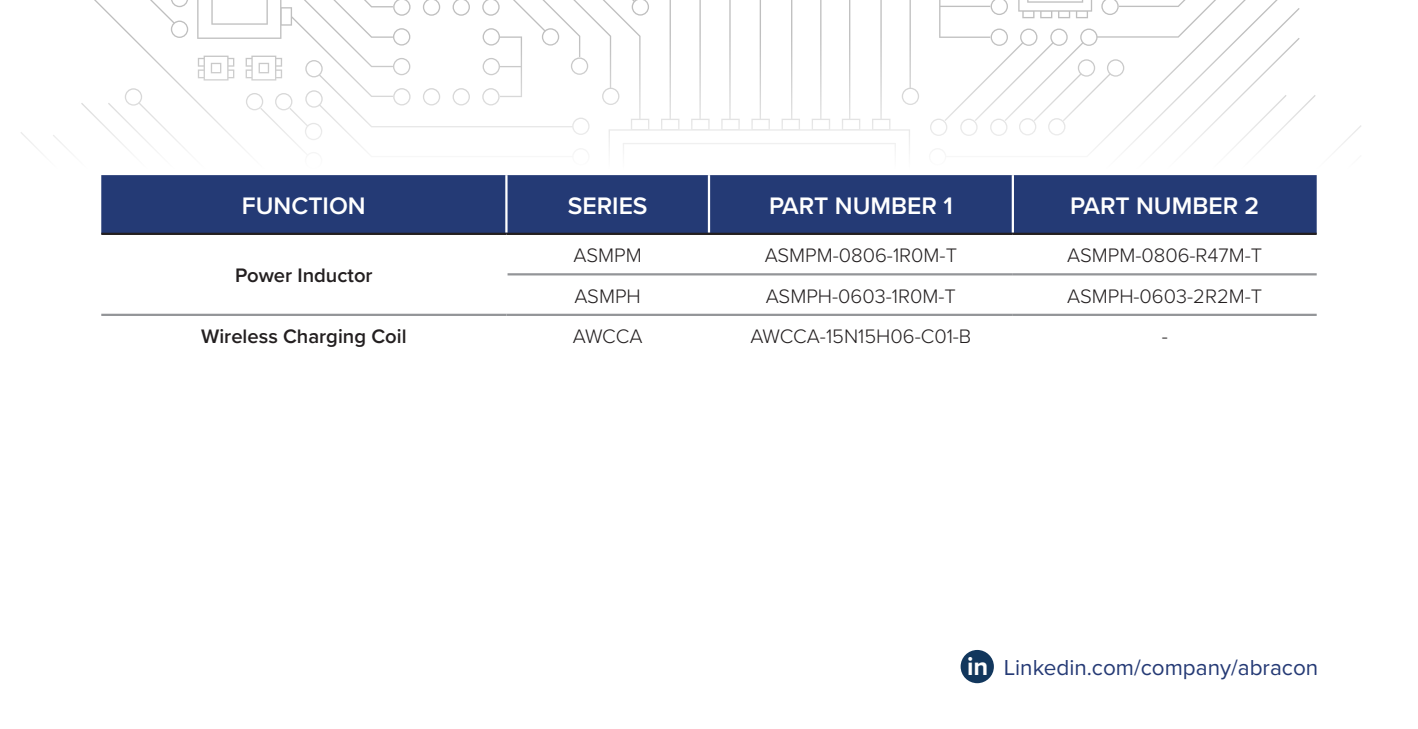
<style>
.page{position:relative;width:1418px;height:729px;background:#fff}
.page>*{position:absolute;margin:0;border:0;box-sizing:border-box;transform-origin:0 0}
.t1{font:700 25.65px "Proxima Nova";color:#fff}
.t2{font:600 24.75px "Proxima Nova";color:#fff}
.t3{font:22.5px "Proxima Nova";color:#253a75}
.t4{font:300 20.25px "Proxima Nova";color:#231f20}
.t5{font:600 20.25px "Proxima Nova";color:#231f20}
</style>
<div class="page">
<div style="left:101px;top:175px;width:1215px;height:58px;background:#243a75"></div>
<hr style="left:505px;top:175px;width:2px;height:58px;background:#fff">
<hr style="left:708px;top:175px;width:2px;height:58px;background:#fff">
<hr style="left:1011px;top:175px;width:3px;height:58px;background:#fff">
<hr style="left:101px;top:233px;width:405px;height:2px;background:#231f20">
<hr style="left:506px;top:233px;width:203px;height:2px;background:#231f20">
<hr style="left:709px;top:233px;width:303px;height:2px;background:#231f20">
<hr style="left:1012px;top:233px;width:304px;height:2px;background:#231f20">
<hr style="left:507px;top:273px;width:202px;height:2px;background:#939598">
<hr style="left:709px;top:273px;width:303px;height:2px;background:#939598">
<hr style="left:1012px;top:273px;width:304px;height:2px;background:#939598">
<hr style="left:101px;top:314px;width:405px;height:2px;background:#939598">
<hr style="left:506px;top:314px;width:203px;height:2px;background:#939598">
<hr style="left:709px;top:314px;width:303px;height:2px;background:#939598">
<hr style="left:1012px;top:314px;width:304px;height:2px;background:#939598">
<svg style="left:21px;top:0;width:1340px;height:151px"></svg>
<div style="left:960px;top:650px;width:34px;height:33px;background:#12375d;border-radius:50%"></div>
<p class="t2" style="left:242px;top:188px;width:125px">FUNCTION</p>
<p class="t2" style="left:568px;top:188px;width:81px">SERIES</p>
<p class="t2" style="left:769px;top:188px;width:185px">PART NUMBER 1</p>
<p class="t2" style="left:1070px;top:188px;width:191px">PART NUMBER 2</p>
<p class="t5" style="left:235px;top:261px;width:139px">Power Inductor</p>
<p class="t4" style="left:573px;top:240px;width:70px">ASMPM</p>
<p class="t4" style="left:764px;top:240px;width:194px">ASMPM-0806-1R0M-T</p>
<p class="t4" style="left:1067px;top:240px;width:196px">ASMPM-0806-R47M-T</p>
<p class="t4" style="left:574px;top:281px;width:68px">ASMPH</p>
<p class="t4" style="left:766px;top:281px;width:192px">ASMPH-0603-1R0M-T</p>
<p class="t4" style="left:1067px;top:281px;width:197px">ASMPH-0603-2R2M-T</p>
<p class="t5" style="left:201px;top:321px;width:207px">Wireless Charging Coil</p>
<p class="t4" style="left:573px;top:321px;width:71px">AWCCA</p>
<p class="t4" style="left:750px;top:321px;width:222px">AWCCA-15N15H06-C01-B</p>
<p class="t4" style="left:1161px;top:321px;width:8px">-</p>
<p class="t1" style="left:967px;top:647px;width:23px">in</p>
<p class="t3" style="left:1003px;top:651px;width:316px">Linkedin.com/company/abracon</p>
</div>
